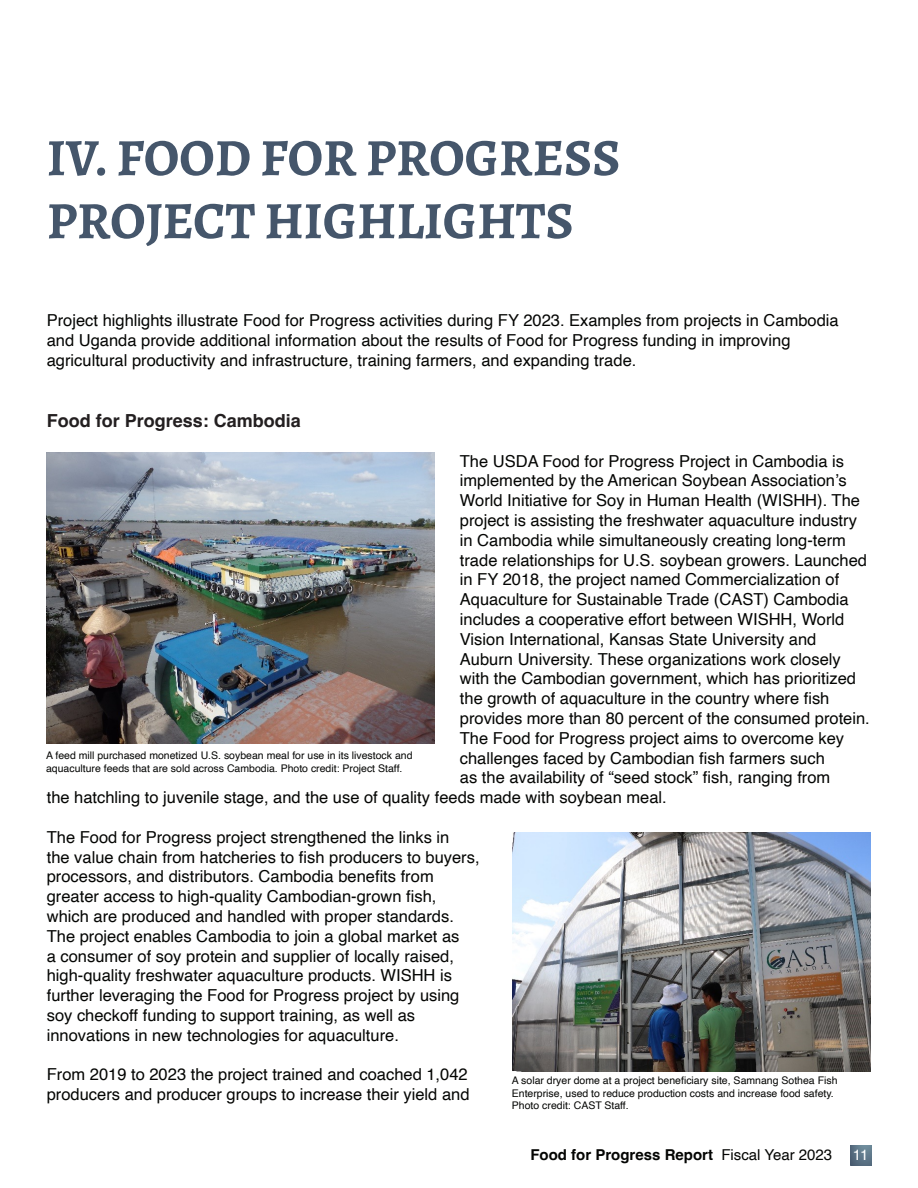
<style>
.page{position:relative;width:918px;height:1188px;background:#fff}
.page>*{position:absolute;margin:0;border:0;box-sizing:border-box;transform-origin:0 0}
.t1{font:700 52.5px/63px "Alegreya";color:#45566b}
.t2{font:700 18px "Helvetica";color:#231f20}
.t3{font:16.5px/19.8px "Helvetica";color:#040503}
.t4{font:700 15px "Helvetica";color:#040503}
.t5{font:15px "Helvetica";color:#fff}
.t6{font:10.5px/12.6px "Helvetica";color:#040503}
.s1{font-weight:400}
</style>
<div class="page">
<svg style="left:851px;top:1146px;width:20px;height:19px"></svg>
<img style="left:47px;top:453px;width:387px;height:291px">
<img style="left:512px;top:832px;width:359px;height:239px">
<p class="t1" style="left:47px;top:125px;width:575px">IV. FOOD FOR PROGRESS<br>PROJECT HIGHLIGHTS</p>
<p class="t3" style="left:47px;top:311px;width:794px">Project highlights illustrate Food for Progress activities during FY 2023. Examples from projects in Cambodia and Uganda provide additional information about the results of Food for Progress funding in improving agricultural productivity and infrastructure, training farmers, and expanding trade.</p>
<p class="t2" style="left:47px;top:410px;width:256px">Food for Progress: Cambodia</p>
<p class="t3" style="left:460px;top:451px;width:386px">The USDA Food for Progress Project in Cambodia is</p>
<p class="t3" style="left:460px;top:471px;width:388px">implemented by the American Soybean Association’s</p>
<p class="t3" style="left:460px;top:491px;width:402px">World Initiative for Soy in Human Health (WISHH). The</p>
<p class="t3" style="left:460px;top:511px;width:399px">project is assisting the freshwater aquaculture industry</p>
<p class="t3" style="left:460px;top:531px;width:388px">in Cambodia while simultaneously creating long-term</p>
<p class="t3" style="left:460px;top:550px;width:409px">trade relationships for U.S. soybean growers. Launched</p>
<p class="t3" style="left:460px;top:570px;width:381px">in FY 2018, the project named Commercialization of</p>
<p class="t3" style="left:460px;top:590px;width:390px">Aquaculture for Sustainable Trade (CAST) Cambodia</p>
<p class="t3" style="left:460px;top:610px;width:386px">includes a cooperative effort between WISHH, World</p>
<p class="t3" style="left:460px;top:630px;width:358px">Vision International, Kansas State University and</p>
<p class="t3" style="left:460px;top:649px;width:382px">Auburn University. These organizations work closely</p>
<p class="t3" style="left:460px;top:669px;width:398px">with the Cambodian government, which has prioritized</p>
<p class="t3" style="left:460px;top:689px;width:371px">the growth of aquaculture in the country where fish</p>
<p class="t3" style="left:460px;top:709px;width:411px">provides more than 80 percent of the consumed protein.</p>
<p class="t3" style="left:460px;top:729px;width:386px">The Food for Progress project aims to overcome key</p>
<p class="t3" style="left:460px;top:748px;width:366px">challenges faced by Cambodian fish farmers such</p>
<p class="t3" style="left:460px;top:768px;width:372px">as the availability of “seed stock” fish, ranging from</p>
<p class="t3" style="left:47px;top:788px;width:622px">the hatchling to juvenile stage, and the use of quality feeds made with soybean meal.</p>
<p class="t3" style="left:47px;top:828px;width:434px">The Food for Progress project strengthened the links in<br>the value chain from hatcheries to fish producers to buyers, processors, and distributors. Cambodia benefits from greater access to high-quality Cambodian-grown fish, which are produced and handled with proper standards.<br>The project enables Cambodia to join a global market as<br>a consumer of soy protein and supplier of locally raised, high-quality freshwater aquaculture products. WISHH is further leveraging the Food for Progress project by using soy checkoff funding to support training, as well as innovations in new technologies for aquaculture.</p>
<p class="t3" style="left:47px;top:1065px;width:424px">From 2019 to 2023 the project trained and coached 1,042 producers and producer groups to increase their yield and</p>
<p class="t6" style="left:46px;top:749px;width:368px">A feed mill purchased monetized U.S. soybean meal for use in its livestock and aquaculture feeds that are sold across Cambodia. Photo credit: Project Staff.</p>
<p class="t6" style="left:512px;top:1074px;width:327px">A solar dryer dome at a project beneficiary site, Samnang Sothea Fish<br>Enterprise, used to reduce production costs and increase food safety.<br>Photo credit: CAST Staff.</p>
<p class="t4" style="left:530px;top:1146px;width:303px">Food for Progress Report <span class="s1">Fiscal Year 2023</span></p>
<p class="t5" style="left:853px;top:1143px;width:17px">11</p>
</div>
